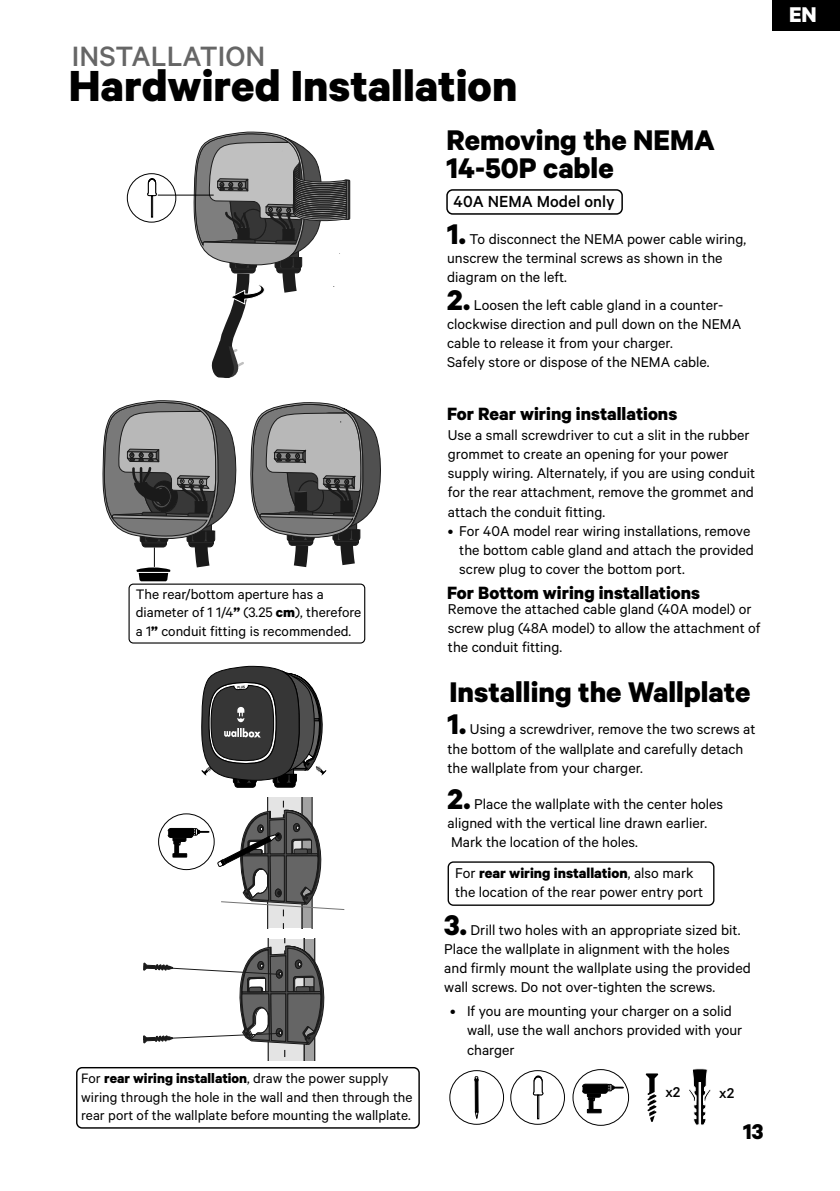
<style>
.page{position:relative;width:840px;height:1191px;background:#fff}
.page>*{position:absolute;margin:0;border:0;box-sizing:border-box;transform-origin:0 0}
.subtitulos{font:700 49px "Calibre";color:#000}
.t1{font:700 32px/28px "Calibre";color:#000}
.subtitulos-2{font:500 31.4px "Calibre";color:#666}
.t2{font:700 24px "Calibre";color:#000}
.t3{font:700 24px "Calibre";color:#fff}
.t4{font:700 20px "Calibre";color:#000}
.t5{font:500 18px "Calibre";color:#000}
.t6{font:16px/19.2px "Calibre";color:#000}
.t7{font:500 16px "Calibre";color:#000}
.t8{font:15.4px/18.4px "Calibre";color:#000}
.s1{font-weight:700;font-size:32px}
.s2{font-weight:700}
</style>
<div class="page">
<div style="left:771px;top:0;width:68px;height:31px;background:#000"></div>
<div style="left:127px;top:173px;width:49px;height:49px;border:1px solid #000;border-radius:50%"></div>
<svg style="left:147px;top:178px;width:10px;height:40px"></svg>
<div style="left:446px;top:189px;width:176px;height:26px;border:2px solid #000;border-radius:6px"></div>
<svg style="left:193px;top:131px;width:157px;height:247px"></svg>
<hr style="left:158px;top:195px;width:55px;height:1px;background:#000">
<svg style="left:250px;top:402px;width:131px;height:166px"></svg>
<svg style="left:102px;top:400px;width:135px;height:181px"></svg>
<svg style="left:143px;top:939px;width:182px;height:121px"></svg>
<svg style="left:167px;top:827px;width:42px;height:31px"></svg>
<div style="left:158px;top:813px;width:56px;height:57px;border:1px solid #000;border-radius:50%"></div>
<div style="left:447px;top:861px;width:267px;height:45px;border:1px solid #000;border-radius:5px"></div>
<div style="left:76px;top:1067px;width:343px;height:61px;border:1px solid #000;border-radius:5px"></div>
<svg style="left:217px;top:797px;width:128px;height:131px"></svg>
<svg style="left:582px;top:1083px;width:41px;height:30px"></svg>
<div style="left:572px;top:1069px;width:56px;height:56px;border:1px solid #000;border-radius:50%"></div>
<div style="left:510px;top:1070px;width:54px;height:54px;border:1px solid #000;border-radius:50%"></div>
<svg style="left:532px;top:1075px;width:11px;height:44px"></svg>
<svg style="left:645px;top:1073px;width:13px;height:49px"></svg>
<svg style="left:474px;top:1076px;width:4px;height:43px"></svg>
<div style="left:449px;top:1070px;width:54px;height:54px;border:1px solid #000;border-radius:50%"></div>
<div style="left:128px;top:583px;width:237px;height:60px;border:1px solid #000;border-radius:4px"></div>
<svg style="left:689px;top:1068px;width:21px;height:57px"></svg>
<svg style="left:201px;top:665px;width:126px;height:123px"></svg>
<p class="subtitulos-2" style="left:72px;top:38px;width:195px">INSTALLATION</p>
<p class="subtitulos" style="left:69px;top:56px;width:450px">Hardwired Installation</p>
<p class="t1" style="left:446px;top:125px;width:270px">Removing the NEMA<br>14-50P cable</p>
<p class="t5" style="left:453px;top:191px;width:162px">40A NEMA Model only</p>
<p class="t6" style="left:447px;top:228px;width:300px"><span class="s1">1.</span> To disconnect the NEMA power cable wiring, unscrew the terminal screws as shown in the diagram on the left.</p>
<p class="t6" style="left:447px;top:294px;width:295px"><span class="s1">2.</span> Loosen the left cable gland in a counter&shy;clockwise direction and pull down on the NEMA cable to release it from your charger.</p>
<p class="t6" style="left:447px;top:352px;width:264px">Safely store or dispose of the NEMA cable.</p>
<p class="t4" style="left:447px;top:402px;width:231px">For Rear wiring installations</p>
<p class="t8" style="left:136px;top:584px;width:227px">The rear/bottom aperture has a diameter of 1 1/4<span class="s2">”</span> (3.25 <span class="s2">cm</span>), therefore a 1<span class="s2">”</span> conduit fitting is recommended.</p>
<p class="t8" style="left:81px;top:1068px;width:332px">For <span class="s2">rear wiring installation</span>, draw the power supply wiring through the hole in the wall and then through the rear port of the wallplate before mounting the wallplate.</p>
<p class="t6" style="left:447px;top:424px;width:308px">Use a small screwdriver to cut a slit in the rubber grommet to create an opening for your power supply wiring. Alternately, if you are using conduit for the rear attachment, remove the grommet and attach the conduit fitting.</p>
<p class="t6" style="left:459px;top:520px;width:296px;text-indent:-11px">• For 40A model rear wiring installations, remove the bottom cable gland and attach the provided screw plug to cover the bottom port.</p>
<p class="t4" style="left:447px;top:580px;width:254px">For Bottom wiring installations</p>
<p class="t6" style="left:447px;top:599px;width:314px">Remove the attached cable gland (40A model) or screw plug (48A model) to allow the attachment of the conduit fitting.</p>
<p class="t1" style="left:449px;top:677px;width:302px">Installing the Wallplate</p>
<p class="t6" style="left:447px;top:719px;width:309px"><span class="s1">1.</span> Using a screwdriver, remove the two screws at the bottom of the wallplate and carefully detach the wallplate from your charger.</p>
<p class="t6" style="left:447px;top:793px;width:277px"><span class="s1">2.</span> Place the wallplate with the center holes aligned with the vertical line drawn earlier.</p>
<p class="t6" style="left:451px;top:832px;width:188px">Mark the location of the holes.</p>
<p class="t6" style="left:455px;top:862px;width:249px">For <span class="s2">rear wiring installation</span>, also mark the location of the rear power entry port</p>
<p class="t6" style="left:444px;top:919px;width:308px"><span class="s1">3.</span> Drill two holes with an appropriate sized bit.<br>Place the wallplate in alignment with the holes and firmly mount the wallplate using the provided wall screws. Do not over-tighten the screws.</p>
<p class="t6" style="left:467px;top:1001px;width:277px;text-indent:-17px">• If you are mounting your charger on a solid wall, use the wall anchors provided with your charger</p>
<p class="t7" style="left:665px;top:1083px;width:16px">x2</p>
<p class="t7" style="left:718px;top:1084px;width:16px">x2</p>
<h3 class="t2" style="left:742px;top:1116px;width:22px">13</h3>
<h3 class="t3" style="left:788px;top:0;width:29px">EN</h3>
</div>
